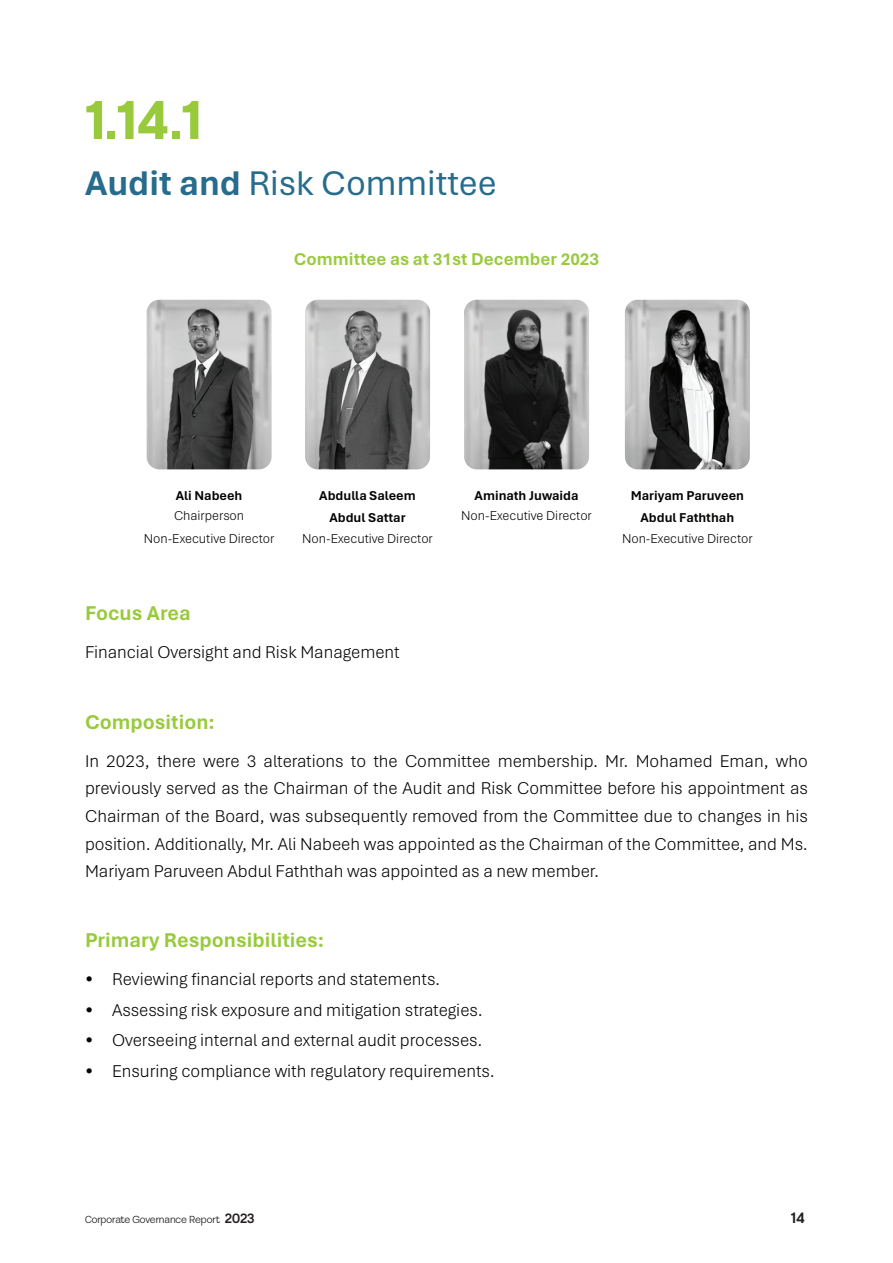
<style>
.page{position:relative;width:893px;height:1263px;background:#fff}
.page>*{position:absolute;margin:0;border:0;box-sizing:border-box;transform-origin:0 0}
.t1{font:800 54px "Serotiva";color:#99ca3b}
.t2{font:36px "Aptos";color:#286c8d}
.t3{font:700 21px "Aptos";color:#99ca3b}
.t4{font:300 18px/27.6px "Aptos";color:#040503;text-align:justify}
.t5{font:700 18px "Aptos";color:#99ca3e}
.t6{font:700 15px "Serotiva";color:#231f20}
.t7{font:300 13.5px "Aptos";color:#040503}
.t8{font:700 13.5px/22px "Aptos";color:#040503;text-align:center}
.t9{font:10.5px "Serotiva";color:#231f20}
.s1{font-weight:700}
.s2{font-weight:700;font-size:13.5px}
</style>
<div class="page">
<img style="left:464px;top:300px;width:125px;height:169px">
<img style="left:305px;top:300px;width:125px;height:169px">
<img style="left:147px;top:300px;width:125px;height:169px">
<img style="left:625px;top:300px;width:125px;height:169px">
<h1 class="t1" style="left:85px;top:87px;width:118px">1.14.1</h1>
<h2 class="t2" style="left:85px;top:159px;width:413px"><span class="s1">Audit and</span> Risk Committee</h2>
<p class="t5" style="left:294px;top:247px;width:307px">Committee as at 31st December 2023</p>
<p class="t8" style="left:176px;top:484px;width:68px">Ali Nabeeh</p>
<p class="t7" style="left:174px;top:507px;width:72px">Chairperson</p>
<p class="t8" style="left:319px;top:484px;width:98px">Abdulla Saleem</p>
<p class="t8" style="left:475px;top:484px;width:106px">Aminath Juwaida</p>
<p class="t8" style="left:329px;top:506px;width:78px">Abdul Sattar</p>
<p class="t7" style="left:461px;top:507px;width:132px">Non-Executive Director</p>
<p class="t7" style="left:144px;top:530px;width:132px">Non-Executive Director</p>
<p class="t7" style="left:302px;top:530px;width:132px">Non-Executive Director</p>
<p class="t3" style="left:85px;top:599px;width:107px">Focus Area</p>
<p class="t4" style="left:85px;top:638px;width:316px">Financial Oversight and Risk Management</p>
<p class="t3" style="left:85px;top:707px;width:131px">Composition:</p>
<p class="t8" style="left:631px;top:484px;width:115px">Mariyam Paruveen<br>Abdul Faththah</p>
<p class="t7" style="left:622px;top:530px;width:132px">Non-Executive Director</p>
<p class="t4" style="left:85px;top:746px;width:724px">In 2023, there were 3 alterations to the Committee membership. Mr. Mohamed Eman, who previously served as the Chairman of the Audit and Risk Committee before his appointment as Chairman of the Board, was subsequently removed from the Committee due to changes in his position. Additionally, Mr. Ali Nabeeh was appointed as the Chairman of the Committee, and Ms.<br>Mariyam Paruveen Abdul Faththah was appointed as a new member.</p>
<p class="t3" style="left:85px;top:925px;width:241px">Primary Responsibilities:</p>
<p class="t4" style="left:85px;top:964px;width:357px">• Reviewing financial reports and statements.</p>
<p class="t4" style="left:85px;top:995px;width:399px">• Assessing risk exposure and mitigation strategies.</p>
<p class="t4" style="left:85px;top:1026px;width:399px">• Overseeing internal and external audit processes.</p>
<p class="t4" style="left:85px;top:1056px;width:411px">• Ensuring compliance with regulatory requirements.</p>
<p class="t9" style="left:85px;top:1213px;width:171px">Corporate Governance Report <span class="s2">2023</span></p>
<p class="t6" style="left:791px;top:1208px;width:16px">14</p>
</div>
